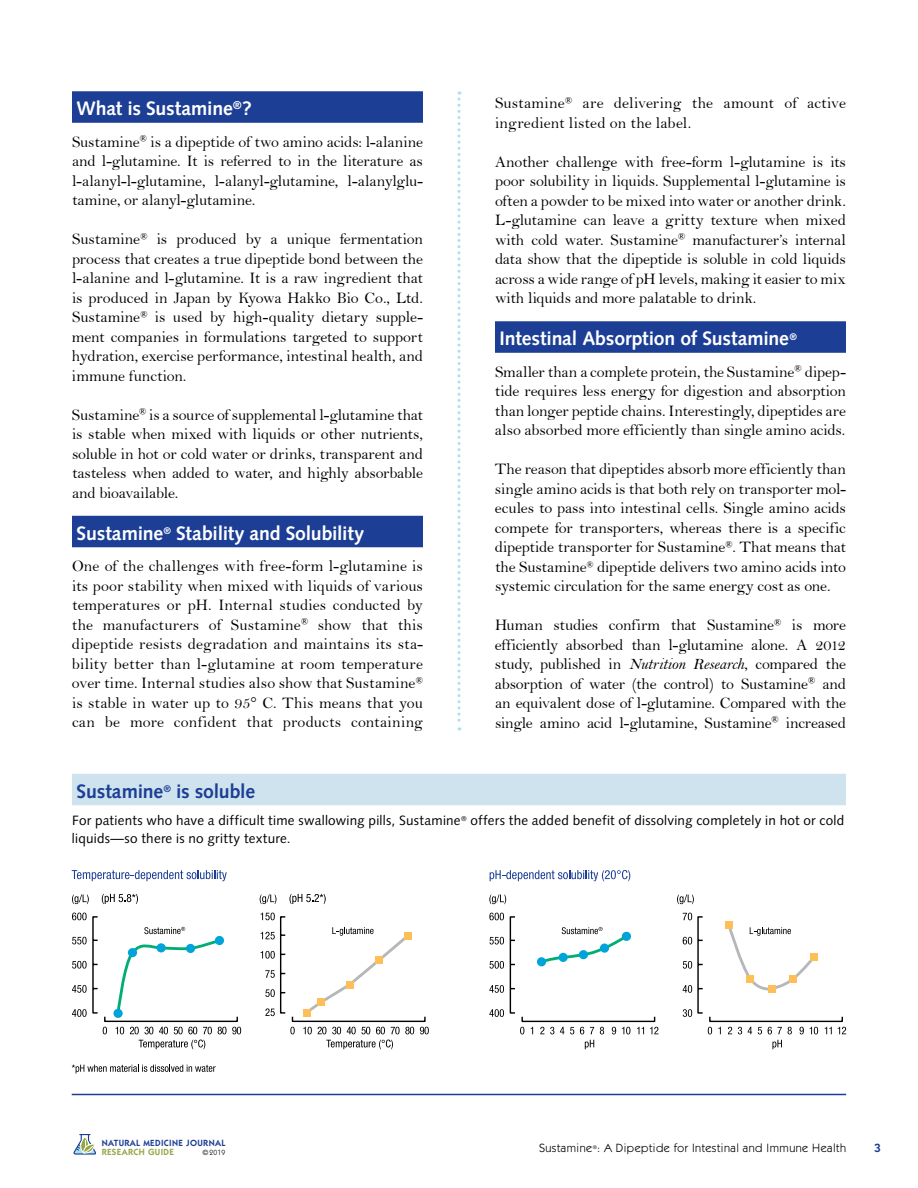
<style>
.page{position:relative;width:918px;height:1188px;background:#fff}
.page>*{position:absolute;margin:0;border:0;box-sizing:border-box;transform-origin:0 0}
.t1{font:700 19.5px "Syntax";letter-spacing:-.01em;color:#fff}
.t2{font:700 19.5px "Syntax";letter-spacing:-.01em;color:#1c3e94}
.t3{font:16.2px/19.5px "Bell";letter-spacing:-.01em;color:#000;text-align:justify}
.t4{font:16.2px/19.5px "Bell";letter-spacing:.01em;color:#000}
.t5{font:13.5px/18px "Syntax";letter-spacing:.015em;color:#000}
.t6{font:12px "Itc Kabel";letter-spacing:.04em;color:#000}
.t7{font:600 12px "Itc Kabel";color:#1c3e94}
.t8{font:600 9px "Itc Kabel";letter-spacing:.04em;color:#1c3e94}
.t9{font:600 9px "Itc Kabel";letter-spacing:.04em;color:#94a545}
.t10{font:7.5px "Itc Kabel";color:#000}
.t11{font:5.25px "Itc Kabel";color:#000}
.s1{font-family:"Bell MT Italic"}
</style>
<div class="page">
<svg style="left:73px;top:1134px;width:23px;height:21px"></svg>
<svg style="left:457px;top:92px;width:3px;height:638px"></svg>
<div style="left:72px;top:91px;width:351px;height:32px;background:#1c3e94"></div>
<div style="left:72px;top:516px;width:351px;height:31px;background:#1c3e94"></div>
<div style="left:495px;top:321px;width:351px;height:32px;background:#1c3e94"></div>
<div style="left:72px;top:774px;width:774px;height:31px;background:#cfe3ee"></div>
<svg style="left:72px;top:1065px;width:144px;height:9px"></svg>
<svg style="left:72px;top:870px;width:155px;height:11px"></svg>
<svg style="left:139px;top:1040px;width:66px;height:9px"></svg>
<svg style="left:72px;top:894px;width:17px;height:10px"></svg>
<svg style="left:102px;top:894px;width:36px;height:10px"></svg>
<svg style="left:72px;top:913px;width:169px;height:121px"></svg>
<svg style="left:326px;top:1040px;width:67px;height:9px"></svg>
<svg style="left:260px;top:894px;width:16px;height:10px"></svg>
<svg style="left:289px;top:894px;width:37px;height:10px"></svg>
<svg style="left:261px;top:913px;width:168px;height:121px"></svg>
<div style="left:303px;top:1009px;width:7px;height:7px;background:#febe58"></div>
<svg style="left:490px;top:870px;width:140px;height:11px"></svg>
<svg style="left:585px;top:1040px;width:9px;height:9px"></svg>
<svg style="left:489px;top:894px;width:17px;height:10px"></svg>
<svg style="left:772px;top:1040px;width:10px;height:9px"></svg>
<svg style="left:677px;top:894px;width:17px;height:10px"></svg>
<svg style="left:489px;top:913px;width:169px;height:121px"></svg>
<svg style="left:683px;top:913px;width:163px;height:121px"></svg>
<hr style="left:72px;top:1094px;width:774px;height:1px;background:#1c3e94">
<p class="t1" style="left:76px;top:97px;width:177px">What is Sustamine<sup>®</sup>?</p>
<p class="t3" style="left:72px;top:132px;width:353px">Sustamine<sup>®</sup> is a dipeptide of two amino acids: l-alanine and l-glutamine. It is referred to in the literature as l-alanyl-l-glutamine, l-alanyl-glutamine, l-alanylglu&shy;tamine, or alanyl-glutamine.</p>
<p class="t3" style="left:72px;top:229px;width:353px">Sustamine<sup>®</sup> is produced by a unique fermentation process that creates a true dipeptide bond between the l-alanine and l-glutamine. It is a raw ingredient that is produced in Japan by Kyowa Hakko Bio Co., Ltd.<br>Sustamine<sup>®</sup> is used by high-quality dietary supple&shy;ment companies in formulations targeted to support hydration, exercise performance, intestinal health, and immune function.</p>
<p class="t3" style="left:72px;top:405px;width:353px">Sustamine<sup>®</sup> is a source of supplemental l-glutamine that is stable when mixed with liquids or other nutrients, soluble in hot or cold water or drinks, transparent and tasteless when added to water, and highly absorbable and bioavailable.</p>
<p class="t1" style="left:76px;top:522px;width:289px">Sustamine<sup>®</sup> Stability and Solubility</p>
<p class="t3" style="left:72px;top:556px;width:353px">One of the challenges with free-form l-glutamine is its poor stability when mixed with liquids of various temperatures or pH. Internal studies conducted by the manufacturers of Sustamine<sup>®</sup> show that this dipeptide resists degradation and maintains its sta&shy;bility better than l-glutamine at room temperature over time. Internal studies also show that Sustamine<sup>® </sup>is stable in water up to 95° C. This means that you can be more confident that products containing</p>
<p class="t4" style="left:495px;top:93px;width:353px">Sustamine<sup>®</sup> are delivering the amount of active ingredient listed on the label.</p>
<p class="t3" style="left:495px;top:152px;width:353px">Another challenge with free-form l-glutamine is its poor solubility in liquids. Supplemental l-glutamine is often a powder to be mixed into water or another drink.<br>L-glutamine can leave a gritty texture when mixed with cold water. Sustamine<sup>®</sup> manufacturer’s internal data show that the dipeptide is soluble in cold liquids across a wide range of pH levels, making it easier to mix with liquids and more palatable to drink.</p>
<p class="t1" style="left:500px;top:327px;width:299px">Intestinal Absorption of Sustamine<sup>®</sup></p>
<p class="t3" style="left:495px;top:362px;width:353px">Smaller than a complete protein, the Sustamine<sup>®</sup> dipep&shy;tide requires less energy for digestion and absorption than longer peptide chains. Interestingly, dipeptides are also absorbed more efficiently than single amino acids.</p>
<p class="t3" style="left:495px;top:459px;width:353px">The reason that dipeptides absorb more efficiently than single amino acids is that both rely on transporter mol&shy;ecules to pass into intestinal cells. Single amino acids compete for transporters, whereas there is a specific dipeptide transporter for Sustamine<sup>®</sup>. That means that the Sustamine<sup>®</sup> dipeptide delivers two amino acids into systemic circulation for the same energy cost as one.</p>
<p class="t3" style="left:495px;top:615px;width:353px">Human studies confirm that Sustamine<sup>®</sup> is more efficiently absorbed than l-glutamine alone. A 2012 study, published in <span class="s1">Nutrition Research</span>, compared the absorption of water (the control) to Sustamine<sup>®</sup> and an equivalent dose of l-glutamine. Compared with the single amino acid l-glutamine, Sustamine<sup>®</sup> increased</p>
<p class="t2" style="left:76px;top:780px;width:180px">Sustamine<sup>®</sup> is soluble</p>
<p class="t5" style="left:72px;top:811px;width:774px">For patients who have a difficult time swallowing pills, Sustamine<sup>®</sup> offers the added benefit of dissolving completely in hot or cold liquids—so there is no gritty texture.</p>
<p class="t8" style="left:102px;top:1138px;width:125px">NATURAL MEDICINE JOURNAL</p>
<p class="t9" style="left:102px;top:1146px;width:74px">RESEARCH GUIDE</p>
<p class="t10" style="left:203px;top:1148px;width:24px">©2019</p>
<p class="t6" style="left:539px;top:1141px;width:308px">Sustamine : A Dipeptide for Intestinal and Immune Health</p>
<p class="t11" style="left:593px;top:1144px;width:6px">®</p>
<p class="t7" style="left:874px;top:1141px;width:8px">3</p>
</div>
